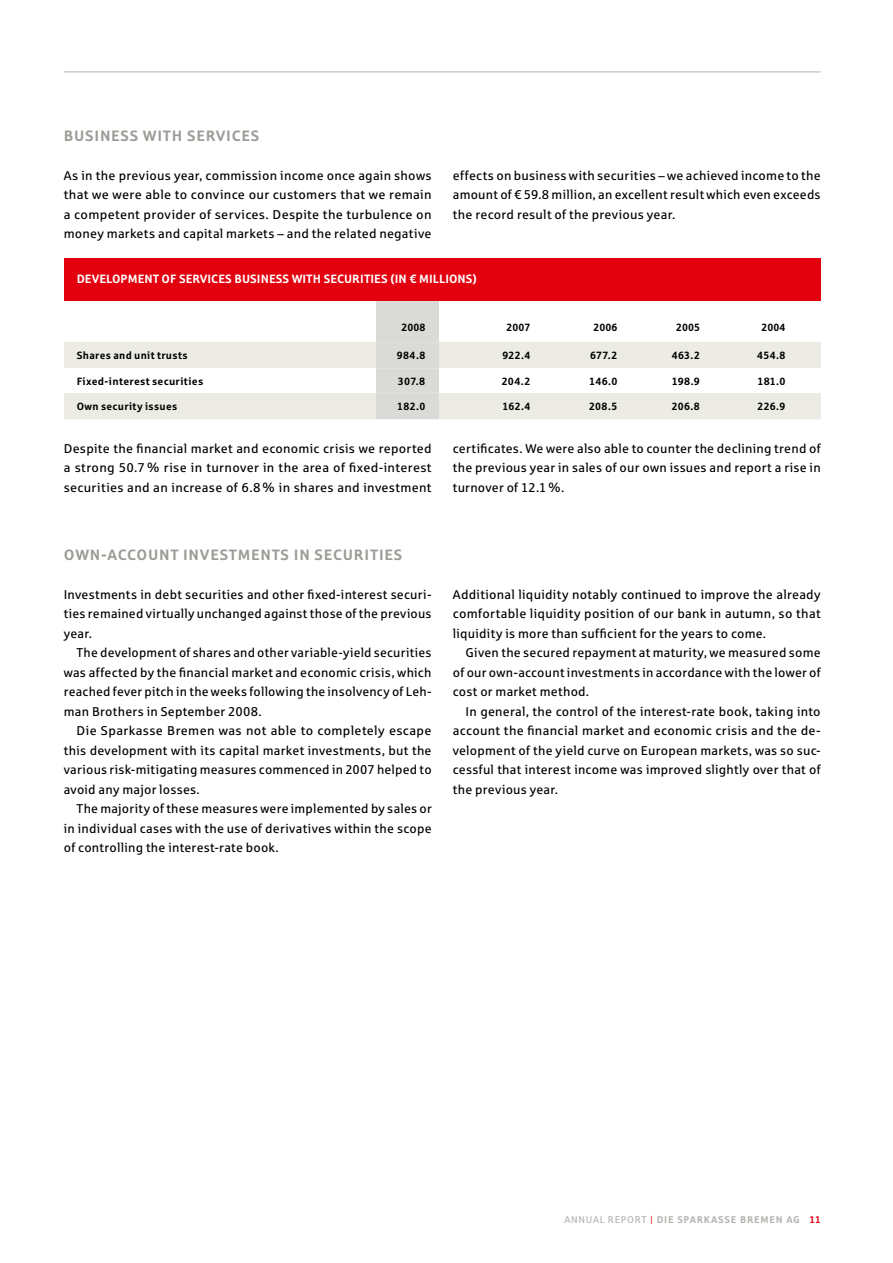
<style>
.page{position:relative;width:893px;height:1263px;background:#fff}
.page>*{position:absolute;margin:0;border:0;box-sizing:border-box;transform-origin:0 0}
.t1{font:700 15px "Sparkasse Rg";letter-spacing:.05em;color:#9c9c97}
.t2{font:12.75px/19.5px "Sparkasse Rg";letter-spacing:.015em;color:#000;text-align:justify}
.t3{font:700 12px "Sparkasse Rg";letter-spacing:.005em;color:#fff}
.t4{font:700 10.5px "Sparkasse Rg";letter-spacing:.025em;color:#000}
.t5{font:700 9.75px "Sparkasse Rg";letter-spacing:.075em;color:#b1b1ad}
.t6{font:700 9.75px "Sparkasse Rg";color:#e3000f}
.s1{font-weight:400}
.s2{font-weight:400;color:#e3000f}
</style>
<div class="page">
<hr style="left:64px;top:72px;width:757px;height:1px;background:#b1b1ad">
<hr style="left:64px;top:418px;width:757px;height:1px;background:#b1b1ad">
<div style="left:64px;top:342px;width:756px;height:26px;background:#ecebe4"></div>
<div style="left:64px;top:393px;width:757px;height:25px;background:#ecebe4"></div>
<div style="left:376px;top:300px;width:63px;height:118px;background:#dadad7"></div>
<hr style="left:376px;top:342px;width:63px;height:1px;background:#e3e3dc">
<hr style="left:376px;top:368px;width:63px;height:1px;background:#e3e3dc">
<hr style="left:376px;top:392px;width:63px;height:1px;background:#e3e3dc">
<div style="left:64px;top:258px;width:757px;height:43px;background:#e3000f"></div>
<p class="t1" style="left:64px;top:126px;width:21px">BUSINESS</p>
<p class="t1" style="left:143px;top:126px;width:93px">WITH SERVICES</p>
<p class="t2" style="left:64px;top:165px;width:369px">As in the previous year, commission income once again shows that we were able to convince our customers that we remain a competent provider of services. Despite the turbulence on money markets and capital markets – and the related negative</p>
<p class="t2" style="left:453px;top:165px;width:369px">effects on business with securities – we achieved income to the amount of € 59.8 million, an excellent result which even exceeds the record result of the previous year.</p>
<p class="t3" style="left:77px;top:271px;width:138px">DEVELOPMENT OF SERVICES</p>
<p class="t3" style="left:234px;top:271px;width:16px">BUSINESS</p>
<p class="t3" style="left:292px;top:271px;width:40px">WITH SECU</p>
<p class="t3" style="left:352px;top:271px;width:84px">RITIES (IN € MILLIONS</p>
<p class="t3" style="left:473px;top:271px;width:6px">)</p>
<p class="t4" style="left:401px;top:320px;width:25px">2008</p>
<p class="t4" style="left:506px;top:320px;width:25px">2007</p>
<p class="t4" style="left:593px;top:320px;width:25px">2006</p>
<p class="t4" style="left:676px;top:320px;width:25px">2005</p>
<p class="t4" style="left:762px;top:320px;width:25px">2004</p>
<p class="t4" style="left:77px;top:349px;width:113px">Shares and unit trusts</p>
<p class="t4" style="left:397px;top:349px;width:30px">984.8</p>
<p class="t4" style="left:502px;top:349px;width:29px">922.4</p>
<p class="t4" style="left:590px;top:349px;width:29px">677.2</p>
<p class="t4" style="left:672px;top:349px;width:30px">463.2</p>
<p class="t4" style="left:757px;top:349px;width:30px">454.8</p>
<p class="t4" style="left:77px;top:374px;width:128px">Fixed-interest securities</p>
<p class="t4" style="left:398px;top:374px;width:29px">307.8</p>
<p class="t4" style="left:502px;top:374px;width:30px">204.2</p>
<p class="t4" style="left:589px;top:374px;width:30px">146.0</p>
<p class="t4" style="left:672px;top:374px;width:30px">198.9</p>
<p class="t4" style="left:757px;top:374px;width:30px">181.0</p>
<p class="t4" style="left:77px;top:400px;width:102px">Own security issues</p>
<p class="t4" style="left:397px;top:400px;width:30px">182.0</p>
<p class="t4" style="left:502px;top:400px;width:29px">162.4</p>
<p class="t4" style="left:589px;top:400px;width:30px">208.5</p>
<p class="t4" style="left:672px;top:400px;width:30px">206.8</p>
<p class="t4" style="left:758px;top:400px;width:29px">226.9</p>
<p class="t2" style="left:64px;top:438px;width:369px">Despite the financial market and economic crisis we reported a strong 50.7% rise in turnover in the area of fixed-interest securities and an increase of 6.8% in shares and investment</p>
<p class="t2" style="left:453px;top:438px;width:369px">certificates. We were also able to counter the declining trend of the previous year in sales of our own issues and report a rise in turnover of 12.1%.</p>
<p class="t1" style="left:64px;top:545px;width:55px">OWN-ACCOUN</p>
<p class="t1" style="left:170px;top:545px;width:155px">T INVESTMENTSIN SECU</p>
<p class="t1" style="left:354px;top:545px;width:34px">RITIES</p>
<p class="t2" style="left:64px;top:584px;width:369px">Investments in debt securities and other fixed-interest securi&shy;ties remained virtually unchanged against those of the previous year.</p>
<p class="t2" style="left:64px;top:643px;width:369px;text-indent:13px">The development of shares and other variable-yield securities was affected by the financial market and economic crisis, which reached fever pitch in the weeks following the insolvency of Leh&shy;man Brothers in September 2008.</p>
<p class="t2" style="left:64px;top:721px;width:369px;text-indent:13px">Die Sparkasse Bremen was not able to completely escape this development with its capital market investments, but the various risk-mitigating measures commenced in 2007 helped to avoid any major losses.</p>
<p class="t2" style="left:64px;top:799px;width:369px;text-indent:13px">The majority of these measures were implemented by sales or in individual cases with the use of derivatives within the scope of controlling the interest-rate book.</p>
<p class="t2" style="left:453px;top:584px;width:369px">Additional liquidity notably continued to improve the already comfortable liquidity position of our bank in autumn, so that liquidity is more than sufficient for the years to come.</p>
<p class="t2" style="left:453px;top:643px;width:369px;text-indent:13px">Given the secured repayment at maturity, we measured some of our own-account investments in accordance with the lower of cost or market method.</p>
<p class="t2" style="left:453px;top:701px;width:369px;text-indent:13px">In general, the control of the interest-rate book, taking into account the financial market and economic crisis and the de&shy;velopment of the yield curve on European markets, was so suc&shy;cessful that interest income was improved slightly over that of the previous year.</p>
<p class="t5" style="left:564px;top:1213px;width:230px"><span class="s1">Annual Report</span> <span class="s2">|</span> Die Sparkasse Bremen AG</p>
<p class="t6" style="left:809px;top:1213px;width:13px">11</p>
</div>
